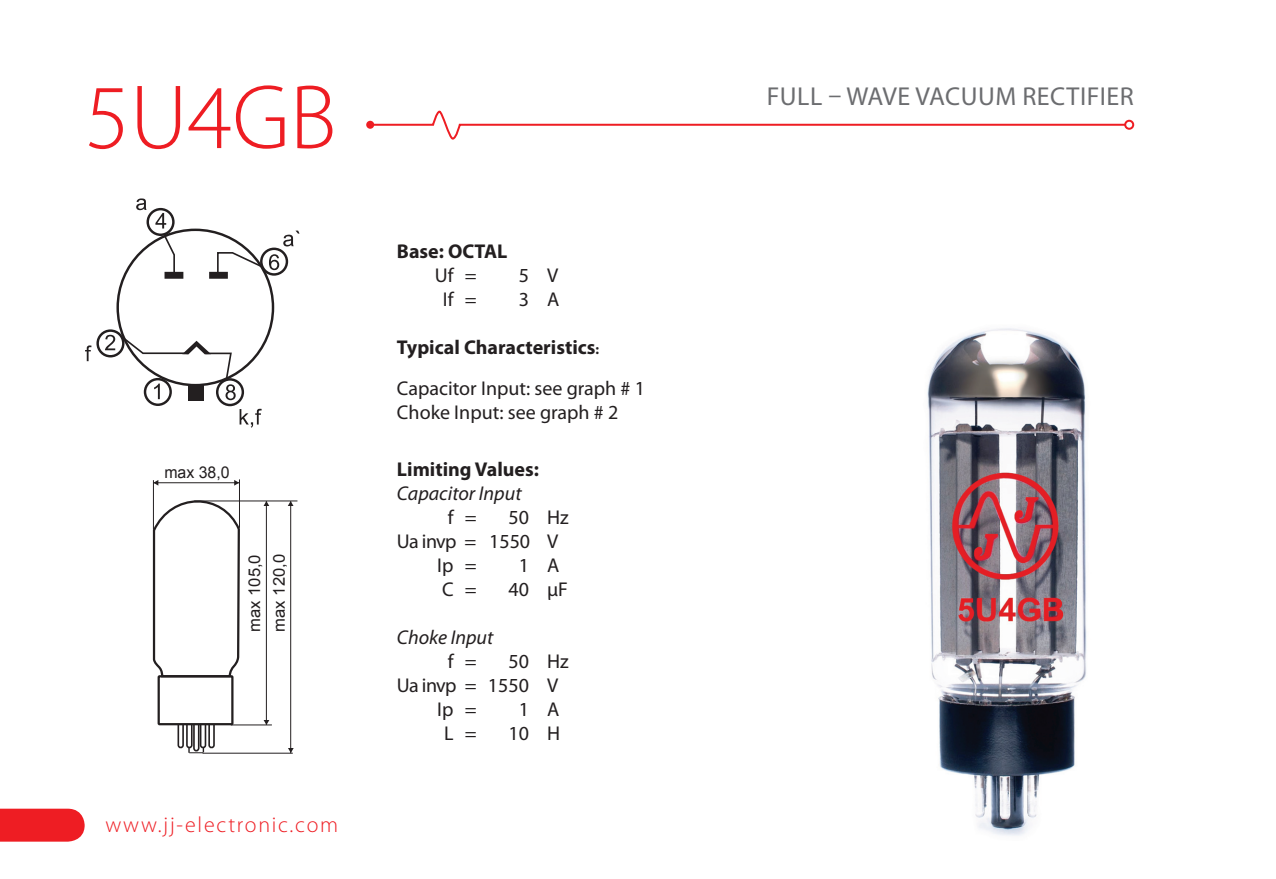
<style>
.page{position:relative;width:1276px;height:879px;background:#fff}
.page>*{position:absolute;margin:0;border:0;box-sizing:border-box;transform-origin:0 0}
.t1{font:300 92px "Myriad Pro";color:#ee1d23}
.t2{font:26px "Myriad Pro";letter-spacing:.02em;color:#6c6d70}
.t3{font:300 22px "Myriad Pro";letter-spacing:.08em;color:#ee1d23}
.t4{font:20px/24px "Myriad Pro";color:#231f20}
.t5{font:700 20px "Myriad Pro";color:#231f20}
.t6{font:italic 20px "Myriad Pro";color:#231f20}
.t7{font:16.2px "Arial";color:#231f20}
.s1{font-weight:700}
.s2{font-weight:700;font-size:14px}
</style>
<div class="page">
<svg style="left:0;top:808px;width:85px;height:33px"></svg>
<svg style="left:369px;top:110px;width:758px;height:30px"></svg>
<div style="left:366px;top:121px;width:8px;height:8px;background:#ee1d23;border-radius:50%"></div>
<div style="left:1124px;top:120px;width:10px;height:10px;border:2px solid #ee1d23;border-radius:50%"></div>
<div style="left:158px;top:675px;width:75px;height:50px;border:2px solid #231f20"></div>
<svg style="left:152px;top:492px;width:89px;height:186px"></svg>
<svg style="left:177px;top:723px;width:39px;height:30px"></svg>
<hr style="left:153px;top:480px;width:1px;height:50px;background:#231f20">
<hr style="left:239px;top:479px;width:1px;height:49px;background:#231f20">
<hr style="left:154px;top:482px;width:85px;height:1px;background:#231f20">
<hr style="left:194px;top:500px;width:103px;height:1px;background:#231f20">
<hr style="left:231px;top:724px;width:41px;height:1px;background:#231f20">
<hr style="left:202px;top:753px;width:91px;height:1px;background:#231f20">
<hr style="left:266px;top:501px;width:1px;height:224px;background:#231f20">
<hr style="left:290px;top:501px;width:1px;height:252px;background:#231f20">
<svg style="left:234px;top:480px;width:5px;height:6px"></svg>
<svg style="left:263px;top:501px;width:6px;height:5px"></svg>
<svg style="left:288px;top:501px;width:5px;height:5px"></svg>
<svg style="left:288px;top:748px;width:6px;height:5px"></svg>
<svg style="left:264px;top:720px;width:5px;height:5px"></svg>
<svg style="left:153px;top:480px;width:5px;height:6px"></svg>
<div style="left:144px;top:378px;width:28px;height:28px;border:2px solid #231f20;border-radius:50%"></div>
<div style="left:96px;top:329px;width:28px;height:28px;border:2px solid #231f20;border-radius:50%"></div>
<div style="left:216px;top:378px;width:28px;height:28px;border:2px solid #231f20;border-radius:50%"></div>
<div style="left:146px;top:208px;width:29px;height:28px;border:2px solid #231f20;border-radius:50%"></div>
<svg style="left:105px;top:335px;width:10px;height:15px"></svg>
<div style="left:189px;top:386px;width:15px;height:15px;background:#231f20"></div>
<svg style="left:136px;top:198px;width:11px;height:12px"></svg>
<svg style="left:85px;top:345px;width:7px;height:16px"></svg>
<svg style="left:240px;top:409px;width:22px;height:19px"></svg>
<svg style="left:155px;top:213px;width:28px;height:66px"></svg>
<svg style="left:209px;top:231px;width:90px;height:48px"></svg>
<svg style="left:122px;top:336px;width:114px;height:64px"></svg>
<img style="left:927px;top:328px;width:160px;height:508px">
<h1 class="t1" style="left:85px;top:67px;width:253px">5U4GB</h1>
<h2 class="t2" style="left:767px;top:82px;width:369px">full – wave vacuum rectifier</h2>
<p class="t7" style="left:164px;top:461px;width:67px">max 38,0</p>
<p class="t7" style="left:244px;top:632px;width:79px;rotate:-90deg">max 105,0</p>
<p class="t7" style="left:269px;top:632px;width:79px;rotate:-90deg">max 120,0</p>
<p class="t3" style="left:105px;top:812px;width:234px">www.jj-electronic.com</p>
<p class="t5" style="left:397px;top:240px;width:112px">Base: OCTAL</p>
<p class="t4" style="left:435px;top:264px;width:43px">Uf =</p>
<p class="t4" style="left:519px;top:264px;width:27px">5 V</p>
<p class="t4" style="left:397px;top:288px;width:26px">I</p>
<p class="t4" style="left:448px;top:288px;width:30px">f =</p>
<p class="t4" style="left:519px;top:288px;width:27px">3 A</p>
<p class="t4" style="left:397px;top:327px;width:250px;line-height:40.8px"><span class="s1">Typical Characteristics</span><span class="s2">:<br></span>Capacitor I nput: see graph # 1</p>
<p class="t4" style="left:397px;top:400px;width:223px">Choke I nput: see graph # 2</p>
<p class="t5" style="left:397px;top:458px;width:143px">Limiting Values:</p>
<p class="t6" style="left:397px;top:483px;width:126px">Capacitor Input</p>
<p class="t4" style="left:448px;top:506px;width:30px">f =</p>
<p class="t4" style="left:397px;top:506px;width:173px;text-indent:111px">50 Hz<br>Ua invp = 1550 V<br>Ip=</p>
<p class="t4" style="left:519px;top:554px;width:28px">1 A</p>
<p class="t4" style="left:465px;top:578px;width:13px">=</p>
<p class="t4" style="left:508px;top:578px;width:58px">40 µF</p>
<p class="t6" style="left:397px;top:627px;width:98px">Choke Input</p>
<p class="t4" style="left:448px;top:650px;width:30px">f =</p>
<p class="t4" style="left:397px;top:650px;width:173px;text-indent:111px">50 Hz<br>Ua invp = 1550 V<br>Ip=</p>
<p class="t4" style="left:519px;top:698px;width:27px">1 A</p>
<p class="t4" style="left:465px;top:722px;width:13px">=</p>
<p class="t4" style="left:508px;top:722px;width:53px">10 H</p>
</div>
